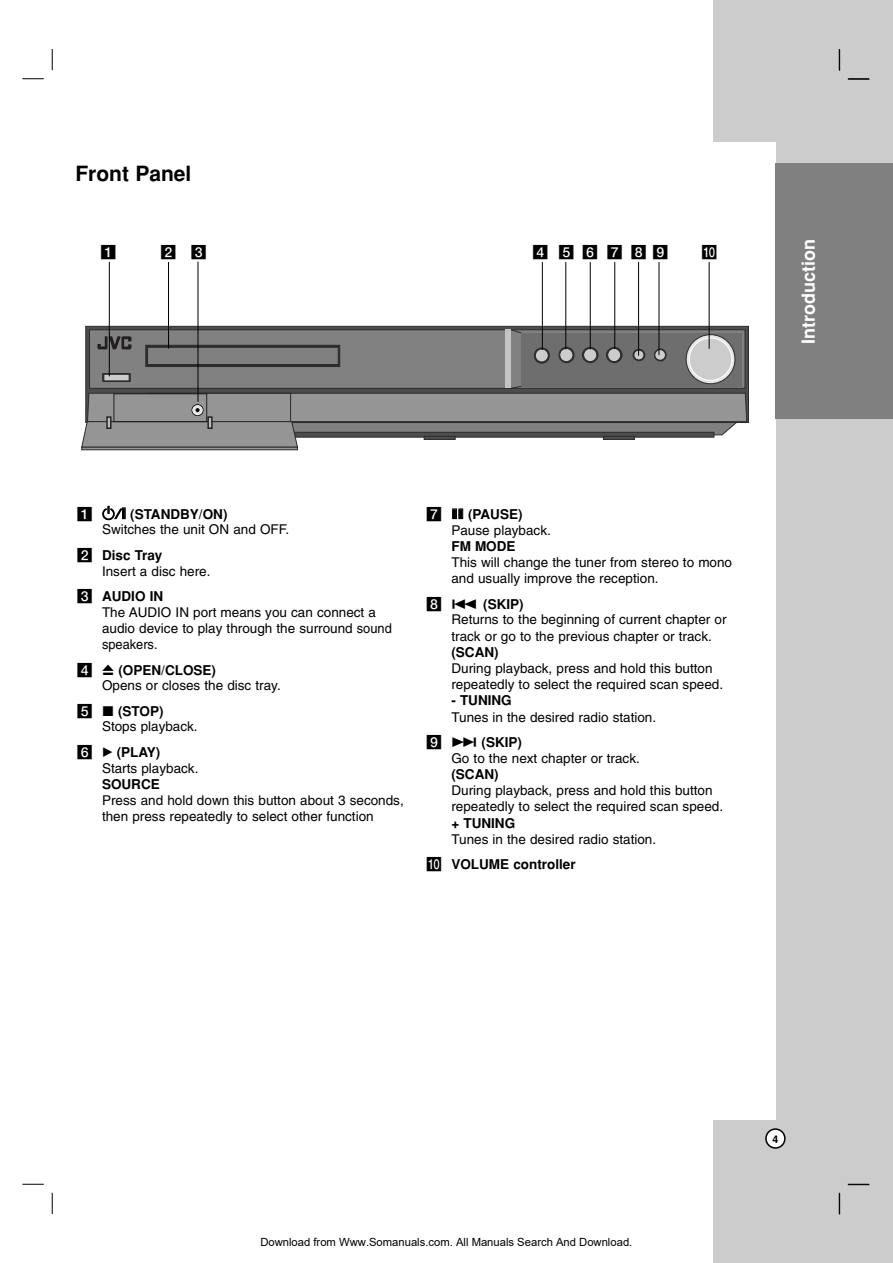
<style>
.page{position:relative;width:893px;height:1263px;background:#fff}
.page>*{position:absolute;margin:0;border:0;box-sizing:border-box;transform-origin:0 0}
.t1{font:700 21px "Helvetica";color:#000}
.t2{font:700 18px "Helvetica";color:#fff}
.t3{font:13.5px/15.5px "Helvetica";color:#000}
.t4{font:700 13.5px "Helvetica";color:#000}
.t5{font:13.5px "Sony PS Autonumber";letter-spacing:.54em;color:#000}
.t6{font:11.25px "Arial";color:#000}
.t7{font:700 10.5px "Helvetica";color:#000}
.s1{font-family:"Sony PS Autonumber"}
.s2{font-family:"Sony PS Common"}
.s3{font-weight:700}
</style>
<div class="page">
<div style="left:713px;top:0;width:179px;height:1263px;background:#ccc"></div>
<div style="left:638px;top:143px;width:137px;height:977px;background:#fff"></div>
<svg style="left:52px;top:49px;width:1px;height:21px"></svg>
<svg style="left:52px;top:1193px;width:1px;height:21px"></svg>
<svg style="left:22px;top:78px;width:22px;height:1px"></svg>
<svg style="left:22px;top:1184px;width:22px;height:1px"></svg>
<svg style="left:765px;top:1128px;width:20px;height:21px"></svg>
<svg style="left:838px;top:49px;width:2px;height:22px"></svg>
<svg style="left:838px;top:1193px;width:2px;height:21px"></svg>
<svg style="left:847px;top:78px;width:22px;height:2px"></svg>
<svg style="left:847px;top:1184px;width:22px;height:1px"></svg>
<div style="left:775px;top:164px;width:117px;height:255px;background:#808080"></div>
<div style="left:86px;top:326px;width:662px;height:97px;background:#4d4d4d;border:1px solid #2c2c2c"></div>
<svg style="left:81px;top:329px;width:666px;height:119px"></svg>
<div style="left:82px;top:447px;width:215px;height:3px;background:#959595;border:1px solid #2c2c2c"></div>
<svg style="left:106px;top:416px;width:5px;height:13px"></svg>
<svg style="left:207px;top:416px;width:5px;height:13px"></svg>
<div style="left:113px;top:393px;width:94px;height:29px;border:1px solid #231f20"></div>
<hr style="left:109px;top:262px;width:1px;height:114px;background:#000">
<hr style="left:168px;top:262px;width:1px;height:87px;background:#000">
<hr style="left:542px;top:262px;width:1px;height:88px;background:#000">
<hr style="left:565px;top:262px;width:1px;height:87px;background:#000">
<hr style="left:590px;top:262px;width:1px;height:87px;background:#000">
<hr style="left:614px;top:262px;width:1px;height:87px;background:#000">
<hr style="left:658px;top:262px;width:1px;height:93px;background:#000">
<hr style="left:638px;top:262px;width:1px;height:94px;background:#000">
<hr style="left:708px;top:262px;width:1px;height:87px;background:#000">
<hr style="left:198px;top:262px;width:1px;height:140px;background:#000">
<h1 class="t1" style="left:75px;top:166px;width:118px">Front Panel</h1>
<p class="t5" style="left:100px;top:245px;width:18px">A</p>
<p class="t5" style="left:160px;top:245px;width:48px">B C</p>
<p class="t5" style="left:532px;top:245px;width:138px">D EFGHI</p>
<p class="t5" style="left:701px;top:245px;width:18px">J</p>
<p class="t3" style="left:102px;top:508px;width:189px;text-indent:-26px"><span class="s1">A</span> <span class="s2">1/'</span> <span class="s3">(STANDBY/ON)<br></span>Switches the unit ON and OFF.</p>
<p class="t3" style="left:102px;top:549px;width:110px;text-indent:-26px"><span class="s1">B</span> <span class="s3">Disc Tray<br></span>Insert a disc here.</p>
<p class="t3" style="left:102px;top:590px;width:291px;line-height:15.9px;text-indent:-26px"><span class="s1">C</span> <span class="s3">AUDIO IN<br></span>The AUDIO IN port means you can connect a audio device to play through the surround sound speakers.</p>
<p class="t3" style="left:102px;top:664px;width:180px;text-indent:-26px"><span class="s1">D</span> <span class="s2">Z</span> <span class="s3">(OPEN/CLOSE)<br></span>Opens or closes the disc tray.</p>
<p class="t3" style="left:102px;top:705px;width:97px;text-indent:-26px"><span class="s1">E</span> <span class="s2">x</span> <span class="s3">(STOP)<br></span>Stops playback.</p>
<p class="t3" style="left:102px;top:746px;width:98px;text-indent:-26px"><span class="s1">F</span> <span class="s2">B</span> <span class="s3">(PLAY)<br></span>Starts playback.</p>
<p class="t4" style="left:102px;top:779px;width:59px">SOURCE</p>
<p class="t3" style="left:102px;top:793px;width:303px;line-height:16.2px">Press and hold down this button about 3 seconds, then press repeatedly to select other function</p>
<p class="t3" style="left:451px;top:507px;width:101px;line-height:16.5px;text-indent:-26px"><span class="s1">G</span> <span class="s2">X</span> <span class="s3">(PAUSE)<br></span>Pause playback.</p>
<p class="t4" style="left:451px;top:541px;width:66px">FM MODE</p>
<p class="t3" style="left:451px;top:555px;width:282px;line-height:16.2px">This will change the tuner from stereo to mono and usually improve the reception.</p>
<p class="t3" style="left:451px;top:597px;width:276px;line-height:15.9px;text-indent:-26px"><span class="s1">H</span> <span class="s2">.</span> <span class="s3">(SKIP)<br></span>Returns to the beginning of current chapter or track or go to the previous chapter or track.</p>
<p class="t4" style="left:451px;top:647px;width:49px">(SCAN)</p>
<p class="t3" style="left:451px;top:661px;width:273px;line-height:16.2px">During playback, press and hold this button repeatedly to select the required scan speed.</p>
<p class="t4" style="left:451px;top:696px;width:62px">- TUNING</p>
<p class="t3" style="left:426px;top:705px;width:232px;line-height:25.7px;text-indent:26px">Tunes in the desired radio station.<br><span class="s1">I</span> <span class="s2">&gt;</span> <span class="s3">(SKIP)</span></p>
<p class="t3" style="left:451px;top:752px;width:190px">Go to the next chapter or track.</p>
<p class="t4" style="left:451px;top:769px;width:49px">(SCAN)</p>
<p class="t3" style="left:451px;top:784px;width:273px;line-height:16.2px">During playback, press and hold this button repeatedly to select the required scan speed.</p>
<p class="t4" style="left:451px;top:818px;width:65px">+ TUNING</p>
<p class="t3" style="left:426px;top:827px;width:232px;line-height:25.7px;text-indent:26px">Tunes in the desired radio station.<br><span class="s1">J</span> <span class="s3">VOLUME controller</span></p>
<h2 class="t2" style="left:801px;top:344px;width:106px;rotate:-90deg">Introduction</h2>
<p class="t6" style="left:260px;top:1235px;width:373px">Download from Www.Somanuals.com. All Manuals Search And Download.</p>
<p class="t7" style="left:772px;top:1135px;width:7px">4</p>
</div>
